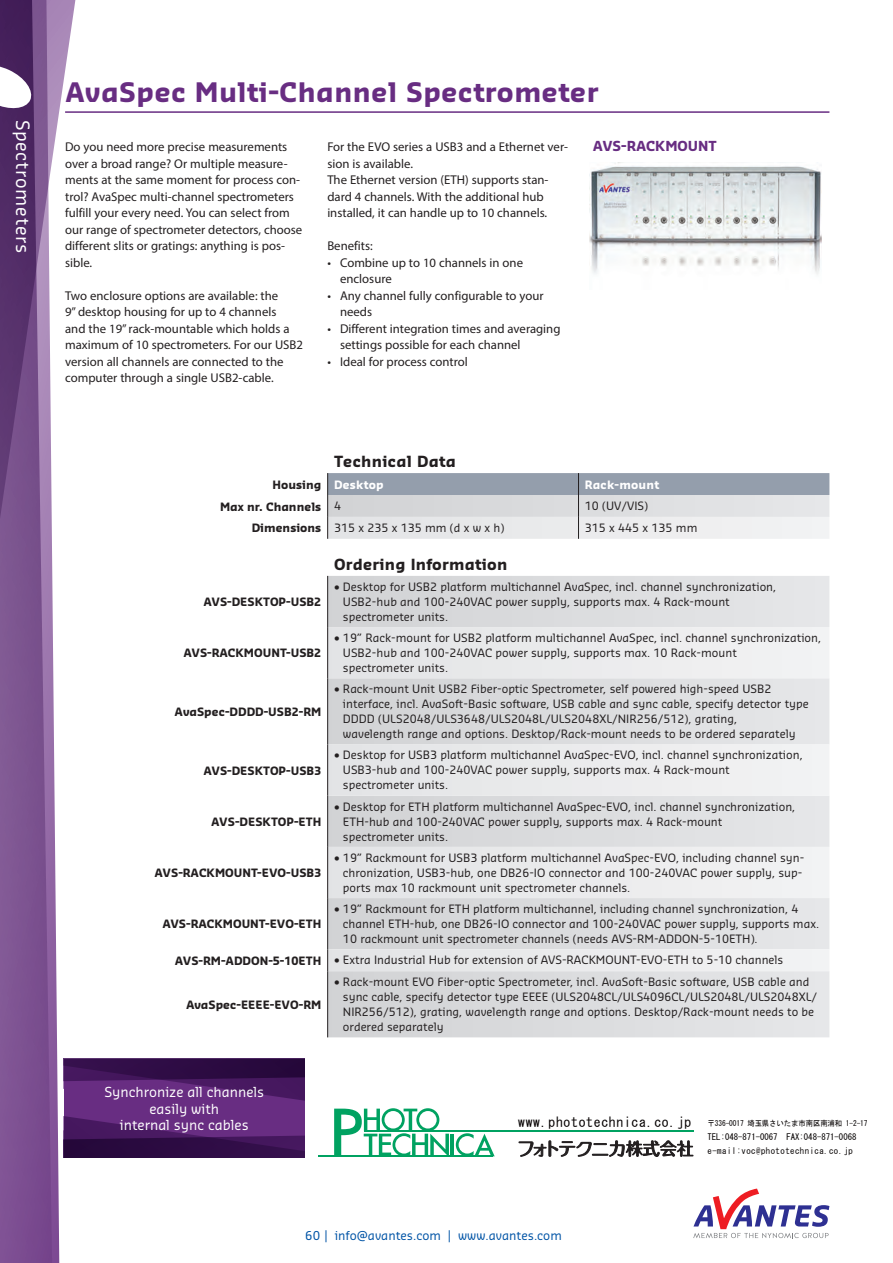
<style>
.page{position:relative;width:893px;height:1263px;background:#fff}
.page>*{position:absolute;margin:0;border:0;box-sizing:border-box;transform-origin:0 0}
.Product_kop_SPECTOME{font:700 26.25px "Sansa Std";letter-spacing:.02em;color:#682d82}
.t1{font:18px "Sansa";letter-spacing:.04em;color:#fff}
.Tabel_bovenkop{font:700 15px "Sansa Std";letter-spacing:.02em;color:#231f20}
.Introductie_tussenko{font:13.5px "Sansa Std";color:#fff}
.Tussenkopje_SPECTOME{font:700 13.5px "Sansa Std";color:#682d82}
.Plat{font:12.75px/16.5px "Myriad Pro";color:#231f20}
.t2{font:12px "Sansa";color:#0154a6}
.Tabel_brood{font:11.25px/15px "Sansa";color:#231f20}
.Tabel_linker_kolom{font:700 11.25px "Sansa Std";color:#231f20}
.tabel_kop{font:700 11.25px "Sansa Std";letter-spacing:.02em;color:#fff}
.t3{font:8.7px/13.4px "MS Gothic";letter-spacing:.055em;color:#050100}
.t4{font:7.8px "MS Gothic";letter-spacing:-.01em;color:#050100;scale:.95 1}
.s1{font-size:13.65px}
</style>
<div class="page">
<svg style="left:0;top:0;width:81px;height:1263px"></svg>
<svg style="left:0;top:63px;width:34px;height:48px"></svg>
<svg style="left:693px;top:1188px;width:136px;height:50px"></svg>
<svg style="left:328px;top:576px;width:501px;height:461px;background:#dbdcde"></svg>
<svg style="left:328px;top:627px;width:501px;height:344px;background:#e3e4e5"></svg>
<hr style="left:327px;top:576px;width:1px;height:51px;background:#231f20">
<hr style="left:327px;top:627px;width:1px;height:51px;background:#231f20">
<hr style="left:327px;top:678px;width:1px;height:66px;background:#231f20">
<hr style="left:327px;top:744px;width:1px;height:52px;background:#231f20">
<hr style="left:327px;top:796px;width:1px;height:51px;background:#231f20">
<hr style="left:327px;top:847px;width:1px;height:51px;background:#231f20">
<hr style="left:327px;top:898px;width:1px;height:51px;background:#231f20">
<svg style="left:327px;top:949px;width:1px;height:22px"></svg>
<hr style="left:327px;top:971px;width:1px;height:66px;background:#231f20">
<hr style="left:65px;top:111px;width:764px;height:2px;background:#682d82">
<svg style="left:327px;top:473px;width:502px;height:66px;background:#c8ccd1"></svg>
<img style="left:590px;top:162px;width:232px;height:113px">
<svg style="left:64px;top:1059px;width:241px;height:99px;background:#4c1c64"></svg>
<hr style="left:451px;top:1134px;width:3px;height:22px;background:#00a261">
<svg style="left:456px;top:1133px;width:39px;height:23px"></svg>
<hr style="left:318px;top:1155px;width:175px;height:1px;background:#00a261">
<hr style="left:364px;top:1130px;width:329px;height:1px;background:#00a261">
<svg style="left:334px;top:1108px;width:115px;height:47px"></svg>
<svg style="left:518px;top:1140px;width:176px;height:17px"></svg>
<h2 class="t1" style="left:34px;top:119px;width:135px;rotate:90deg">Spectrometers</h2>
<p class="Product_kop_SPECTOME" style="left:65px;top:74px;width:535px">AvaSpec Multi-Channel Spectrometer</p>
<p class="Plat" style="left:65px;top:138px;width:239px">Do you need more precise measurements over a broad range? Or multiple measure&shy;ments at the same moment for process con&shy;trol? AvaSpec multi-channel spectrometers fulfill your every need. You can select from our range of spectrometer detectors, choose different slits or gratings: anything is pos&shy;sible.</p>
<p class="Plat" style="left:65px;top:287px;width:239px">Two enclosure options are available: the<br>9” desktop housing for up to 4 channels<br>and the 19” rack-mountable which holds a maximum of 10 spectrometers. For our USB2 version all channels are connected to the computer through a single USB2-cable.</p>
<p class="Tussenkopje_SPECTOME" style="left:593px;top:137px;width:126px">AVS-RACKMOUNT</p>
<p class="Plat" style="left:327px;top:138px;width:242px">For the EVO series a USB3 and a Ethernet ver&shy;sion is available.</p>
<p class="Plat" style="left:327px;top:171px;width:223px">The Ethernet version (ETH) supports stan&shy;dard 4 channels. With the additional hub installed, it can handle up to 10 channels.</p>
<p class="Plat" style="left:327px;top:237px;width:47px">Benefits:</p>
<p class="Plat" style="left:340px;top:254px;width:184px;text-indent:-13px">• Combine up to 10 channels in one enclosure</p>
<p class="Plat" style="left:340px;top:287px;width:205px;text-indent:-13px">• Any channel fully configurable to your needs</p>
<p class="Plat" style="left:340px;top:320px;width:222px;text-indent:-13px">• Different integration times and averaging settings possible for each channel</p>
<p class="Plat" style="left:327px;top:353px;width:142px">• Ideal for process control</p>
<p class="Tabel_bovenkop" style="left:334px;top:451px;width:123px">Technical Data</p>
<p class="Tabel_linker_kolom" style="left:272px;top:477px;width:50px">Housing</p>
<p class="tabel_kop" style="left:334px;top:477px;width:51px">Desktop</p>
<p class="tabel_kop" style="left:585px;top:477px;width:76px">Rack-mount</p>
<p class="Tabel_linker_kolom" style="left:220px;top:499px;width:103px">Max nr. Channels</p>
<p class="Tabel_brood" style="left:334px;top:498px;width:9px">4</p>
<p class="Tabel_brood" style="left:585px;top:498px;width:65px">10 (UV/VIS)</p>
<p class="Tabel_linker_kolom" style="left:252px;top:521px;width:71px">Dimensions</p>
<p class="Tabel_brood" style="left:334px;top:520px;width:172px">315 x 235 x 135 mm (d x w x h)</p>
<p class="Tabel_brood" style="left:585px;top:520px;width:114px">315 x 445 x 135 mm</p>
<p class="Tabel_linker_kolom" style="left:203px;top:594px;width:119px">AVS-DESKTOP-USB2</p>
<p class="Tabel_linker_kolom" style="left:183px;top:646px;width:139px">AVS-RACKMOUNT-USB2</p>
<p class="Tabel_linker_kolom" style="left:175px;top:704px;width:148px">AvaSpec-DDDD-USB2-RM</p>
<p class="Tabel_linker_kolom" style="left:203px;top:763px;width:119px">AVS-DESKTOP-USB3</p>
<p class="Tabel_linker_kolom" style="left:211px;top:814px;width:112px">AVS-DESKTOP-ETH</p>
<p class="Tabel_linker_kolom" style="left:155px;top:865px;width:168px">AVS-RACKMOUNT-EVO-USB3</p>
<p class="Tabel_linker_kolom" style="left:162px;top:917px;width:160px">AVS-RACKMOUNT-EVO-ETH</p>
<p class="Tabel_bovenkop" style="left:334px;top:554px;width:175px">Ordering Information</p>
<p class="Tabel_brood" style="left:343px;top:579px;width:435px;text-indent:-9px">• Desktop for USB2 platform multichannel AvaSpec, incl. channel synchronization,<br>USB2-hub and 100-240VAC power supply, supports max. 4 Rack-mount spectrometer units.</p>
<p class="Tabel_brood" style="left:343px;top:630px;width:480px;text-indent:-9px">• 19” Rack-mount for USB2 platform multichannel AvaSpec, incl. channel synchronization,<br>USB2-hub and 100-240VAC power supply, supports max. 10 Rack-mount<br>spectrometer units.</p>
<p class="Tabel_brood" style="left:343px;top:681px;width:467px;text-indent:-9px">• Rack-mount Unit USB2 Fiber-optic Spectrometer, self powered high-speed USB2 interface, incl. AvaSoft-Basic software, USB cable and sync cable, specify detector type DDDD (ULS2048/ULS3648/ULS2048L/ULS2048XL/NIR256/512), grating,<br>wavelength range and options. Desktop/Rack-mount needs to be ordered separately</p>
<p class="Tabel_brood" style="left:343px;top:747px;width:461px;text-indent:-9px">• Desktop for USB3 platform multichannel AvaSpec-EVO, incl. channel synchronization,<br>USB3-hub and 100-240VAC power supply, supports max. 4 Rack-mount spectrometer units.</p>
<p class="Tabel_brood" style="left:343px;top:798px;width:454px;text-indent:-9px">• Desktop for ETH platform multichannel AvaSpec-EVO, incl. channel synchronization,<br>ETH-hub and 100-240VAC power supply, supports max. 4 Rack-mount spectrometer units.</p>
<p class="Tabel_brood" style="left:343px;top:849px;width:463px;text-indent:-9px">• 19” Rackmount for USB3 platform multichannel AvaSpec-EVO, including channel syn&shy;chronization, USB3-hub, one DB26-IO connector and 100-240VAC power supply, sup&shy;ports max 10 rackmount unit spectrometer channels.</p>
<p class="Tabel_brood" style="left:343px;top:901px;width:478px;text-indent:-9px">• 19” Rackmount for ETH platform multichannel, including channel synchronization, 4 channel ETH-hub, one DB26-IO connector and 100-240VAC power supply, supports max.<br>10 rackmount unit spectrometer channels (needs AVS-RM-ADDON-5-10ETH).</p>
<p class="Tabel_linker_kolom" style="left:175px;top:953px;width:148px">AVS-RM-ADDON-5-10ETH</p>
<p class="Tabel_brood" style="left:334px;top:952px;width:451px">• Extra Industrial Hub for extension of AVS-RACKMOUNT-EVO-ETH to 5-10 channels</p>
<p class="Tabel_linker_kolom" style="left:186px;top:997px;width:137px">AvaSpec-EEEE-EVO-RM</p>
<p class="Tabel_brood" style="left:343px;top:974px;width:476px;text-indent:-9px">• Rack-mount EVO Fiber-optic Spectrometer, incl. AvaSoft-Basic software, USB cable and sync cable, specify detector type EEEE (ULS2048CL/ULS4096CL/ULS2048L/ULS2048XL/ NIR256/512), grating, wavelength range and options. Desktop/Rack-mount needs to be ordered separately</p>
<p class="Introductie_tussenko" style="left:104px;top:1083px;width:161px">Synchronize all channels</p>
<p class="Introductie_tussenko" style="left:149px;top:1100px;width:71px">easily with</p>
<p class="Introductie_tussenko" style="left:120px;top:1116px;width:130px">internal sync cables</p>
<p class="t4" style="left:518px;top:1119px;width:377px"><span class="s1">www.phototechnica.co.jp</span> 〒336-0017 埼玉県さいたま市南区南浦和 1-2-17　</p>
<p class="t3" style="left:708px;top:1130px;width:150px">TEL:048-871-0067 FAX:048-871-0068 e-mail:voc@phototechnica.co.jp</p>
<p class="t2" style="left:305px;top:1227px;width:258px">60 | info@avantes.com | www.avantes.com</p>
</div>
